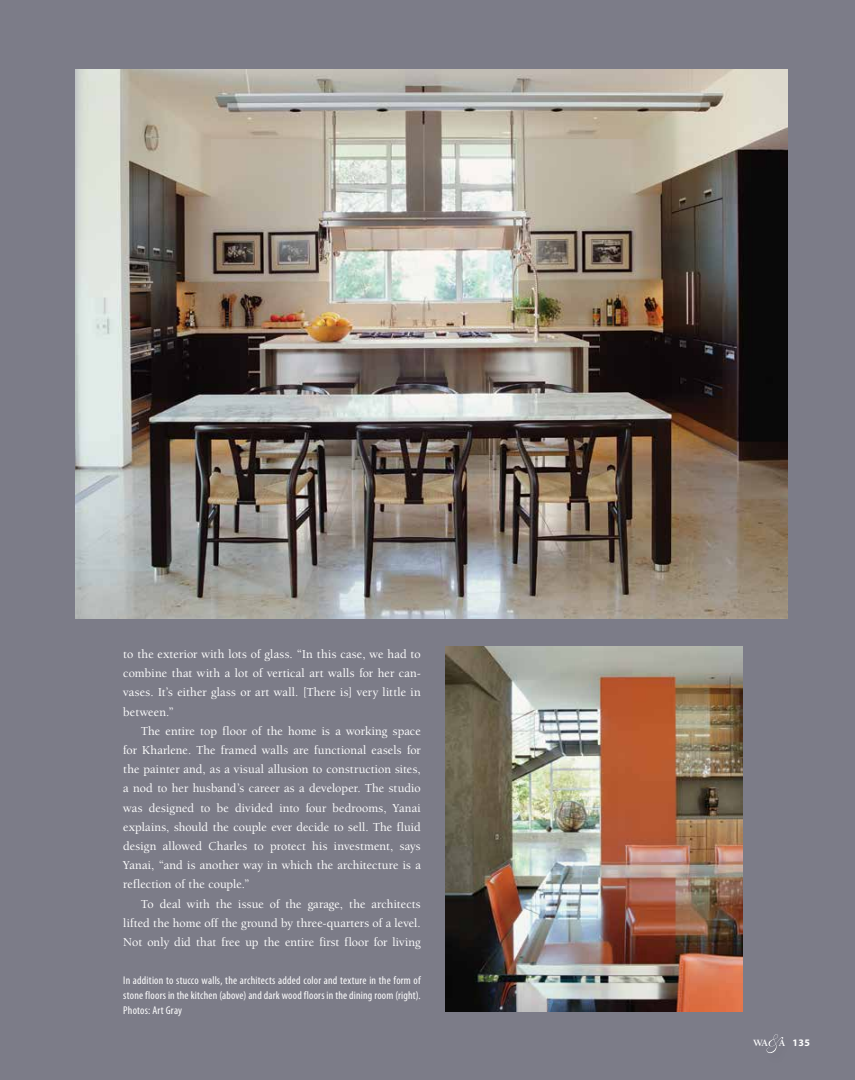
<style>
.page{position:relative;width:855px;height:1080px;background:#7c7c88}
.page>*{position:absolute;margin:0;border:0;box-sizing:border-box;transform-origin:0 0}
.t1{font:500 12.5px/19.2px "Berkeley Oldstyle IT Cby BT";letter-spacing:.01em;color:#fff;text-align:justify}
.t2{font:condensed 11.25px/15px "Myriad Pro";letter-spacing:.02em;color:#fff;text-align:justify}
.t3{font:700 9.88px "Berkeley Oldstyle IT Cby BT";color:#fff}
.s1{font-family:"Myriad Pro";font-size:10px}
</style>
<div class="page">
<svg style="left:767px;top:1034px;width:16px;height:19px"></svg>
<img style="left:76px;top:69px;width:711px;height:549px">
<img style="left:445px;top:646px;width:297px;height:366px">
<p class="t1" style="left:123px;top:644px;width:299px">to the exterior with lots of glass. “In this case, we had to combine that with a lot of vertical art walls for her can&shy;vases. It’s either glass or art wall. [There is] very little in between.”</p>
<p class="t1" style="left:123px;top:721px;width:299px;text-indent:18px">The entire top floor of the home is a working space for Kharlene. The framed walls are functional easels for the painter and, as a visual allusion to construction sites, a nod to her husband’s career as a developer. The studio was designed to be divided into four bedrooms, Yanai explains, should the couple ever decide to sell. The fluid design allowed Charles to protect his investment, says Yanai, “and is another way in which the architecture is a reflection of the couple.”</p>
<p class="t1" style="left:123px;top:894px;width:299px;text-indent:18px">To deal with the issue of the garage, the architects lifted the home off the ground by three-quarters of a level.<br>Not only did that free up the entire first floor for living</p>
<p class="t2" style="left:123px;top:973px;width:299px">In addition to stucco walls, the architects added color and texture in the form of stone floors in the kitchen (above) and dark wood floors in the dining room (right).<br>Photos: Art Gray</p>
<p class="t3" style="left:753px;top:1037px;width:58px">WA A <span class="s1">135</span></p>
</div>
